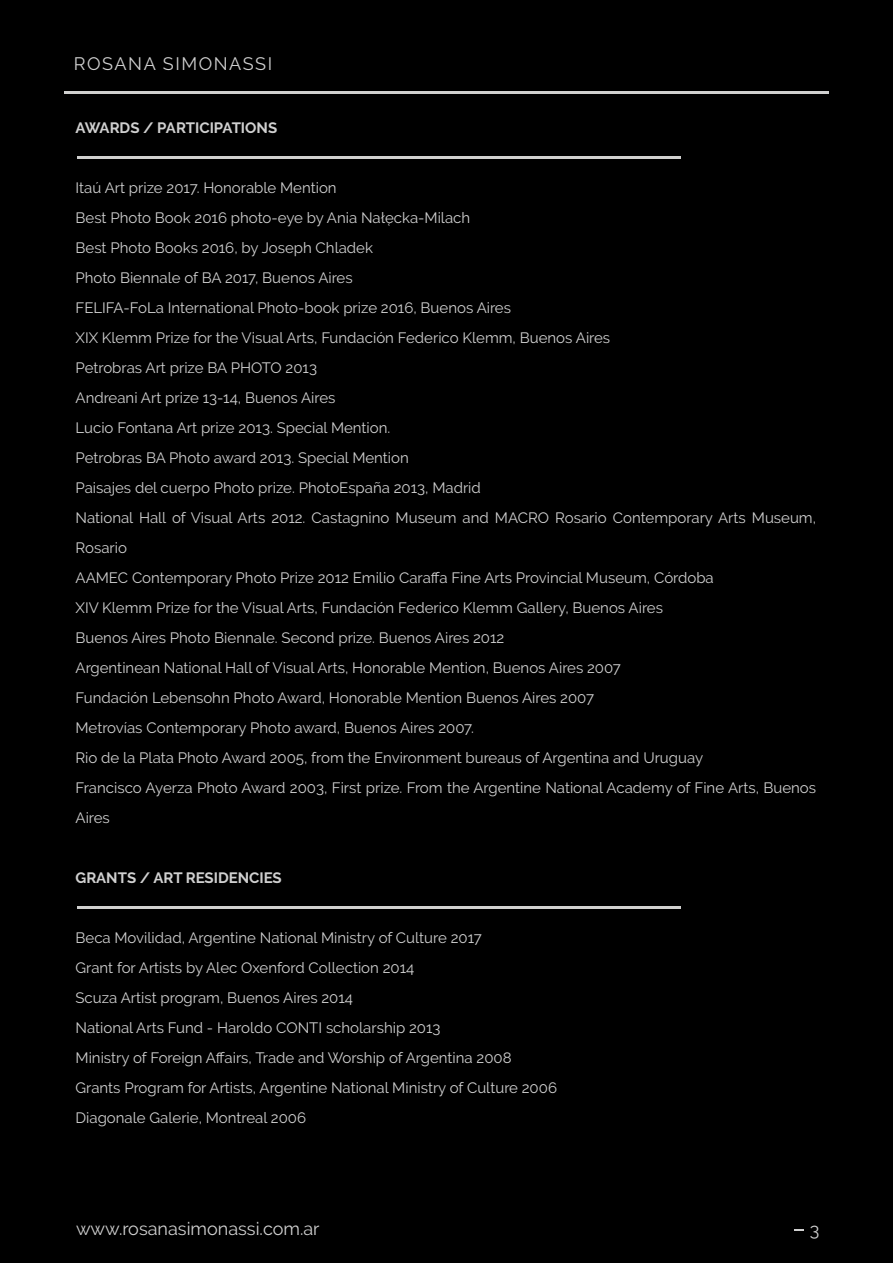
<style>
.page{position:relative;width:893px;height:1263px;background:#000}
.page>*{position:absolute;margin:0;border:0;box-sizing:border-box;transform-origin:0 0}
.t1{font:18px "Raleway";color:#d0d0d0}
.t2{font:18px "Raleway";letter-spacing:.085em;color:#d0d0d0}
.t3{font:15px/30px "Raleway";color:#d0d0d0}
.t4{font:700 15px "Raleway";color:#d0d0d0}
</style>
<div class="page">
<hr style="left:64px;top:91px;width:764px;height:2px;background:#d0d0cf">
<hr style="left:77px;top:156px;width:603px;height:3px;background:#d0d0cf">
<hr style="left:77px;top:906px;width:603px;height:3px;background:#d0d0cf">
<p class="t2" style="left:74px;top:53px;width:200px">ROSANA SIMONASSI</p>
<p class="t4" style="left:76px;top:119px;width:203px">AWARDS / PARTICIPATIONS</p>
<p class="t3" style="left:76px;top:172px;width:742px">Itaú Art prize 2017. Honorable Mention<br>Best Photo Book 2016 photo-eye by Ania Nałęcka-Milach<br>Best Photo Books 2016, by Joseph Chladek<br>Photo Biennale of BA 2017, Buenos Aires<br>FELIFA-FoLa International Photo-book prize 2016, Buenos Aires<br>XIX Klemm Prize for the Visual Arts, Fundación Federico Klemm, Buenos Aires<br>Petrobras Art prize BA PHOTO 2013<br>Andreani Art prize 13-14, Buenos Aires<br>Lucio Fontana Art prize 2013. Special Mention.<br>Petrobras BA Photo award 2013. Special Mention<br>Paisajes del cuerpo Photo prize. PhotoEspaña 2013, Madrid<br>National Hall of Visual Arts 2012. Castagnino Museum and MACRO Rosario Contemporary Arts Museum, Rosario<br>AAMEC Contemporary Photo Prize 2012 Emilio Caraffa Fine Arts Provincial Museum, Córdoba<br>XIV Klemm Prize for the Visual Arts, Fundación Federico Klemm Gallery, Buenos Aires<br>Buenos Aires Photo Biennale. Second prize. Buenos Aires 2012<br>Argentinean National Hall of Visual Arts, Honorable Mention, Buenos Aires 2007<br>Fundación Lebensohn Photo Award, Honorable Mention Buenos Aires 2007<br>Metrovías Contemporary Photo award, Buenos Aires 2007.<br>Rio de la Plata Photo Award 2005, from the Environment bureaus of Argentina and Uruguay<br>Francisco Ayerza Photo Award 2003, First prize. From the Argentine National Academy of Fine Arts, Buenos Aires</p>
<p class="t4" style="left:76px;top:869px;width:208px">GRANTS / ART RESIDENCIES</p>
<p class="t3" style="left:76px;top:922px;width:483px">Beca Movilidad, Argentine National Ministry of Culture 2017<br>Grant for Artists by Alec Oxenford Collection 2014<br>Scuza Artist program, Buenos Aires 2014<br>National Arts Fund - Haroldo CONTI scholarship 2013<br>Ministry of Foreign Affairs, Trade and Worship of Argentina 2008<br>Grants Program for Artists, Argentine National Ministry of Culture 2006<br>Diagonale Galerie, Montreal 2006</p>
<p class="t1" style="left:76px;top:1218px;width:245px">www.rosanasimonassi.com.ar</p>
<p class="t1" style="left:810px;top:1219px;width:11px">3</p>
</div>
